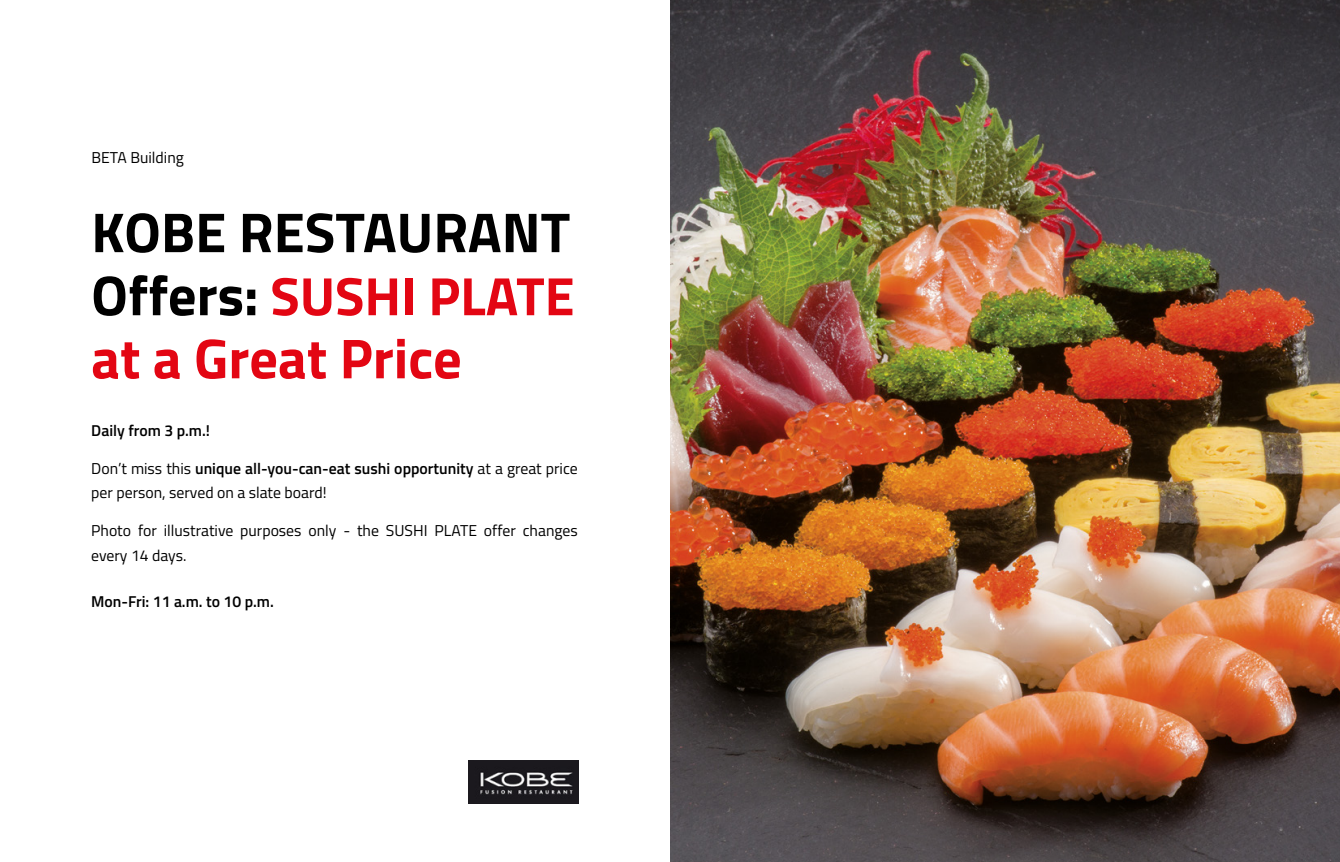
<style>
.page{position:relative;width:1340px;height:862px;background:#fff}
.page>*{position:absolute;margin:0;border:0;box-sizing:border-box;transform-origin:0 0}
.t1{font:700 56.25px "Titillium Web";color:#000}
.t2{font:700 56.25px "Titillium Web";color:#e30613}
.t3{font:700 54px "Titillium Web";color:#e30613}
.t4{font:15.75px/24.8px "Titillium Web";color:#000}
.t5{font:600 15.75px "Titillium Web";color:#000}
.s1{font-size:56.25px;color:#000}
.s2{font-weight:600}
</style>
<div class="page">
<img style="left:670px;top:0;width:669px;height:861px">
<img style="left:469px;top:760px;width:109px;height:43px">
<p class="t4" style="left:92px;top:144px;width:94px">BETA Building</p>
<h1 class="t1" style="left:91px;top:189px;width:480px">KOBE RESTAURANT</h1>
<h2 class="t3" style="left:91px;top:255px;width:485px"><span class="s1">Offers:</span> SUSHI PLATE</h2>
<h1 class="t2" style="left:91px;top:315px;width:372px">at a Great Price</h1>
<p class="t5" style="left:91px;top:418px;width:120px">Daily from 3 p.m.!</p>
<p class="t4" style="left:91px;top:454px;width:488px">Don’t miss this <span class="s2">unique all-you-can-eat sushi opportunity</span> at a great price per person, served on a slate board!</p>
<p class="t4" style="left:91px;top:517px;width:488px">Photo for illustrative purposes only - the SUSHI PLATE offer changes every 14 days.</p>
<p class="t5" style="left:91px;top:589px;width:184px">Mon-Fri: 11 a.m. to 10 p.m.</p>
</div>
